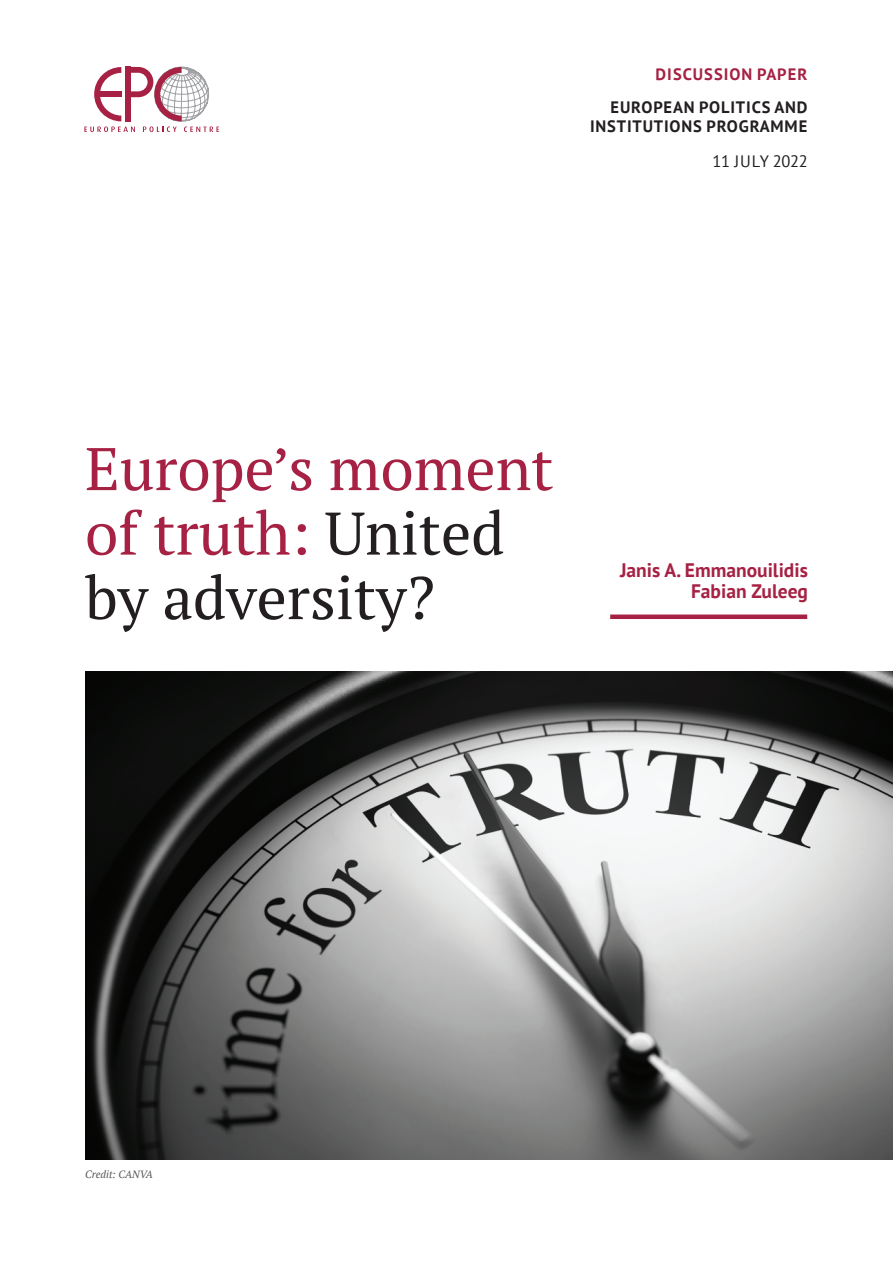
<style>
.page{position:relative;width:893px;height:1263px;background:#fff}
.page>*{position:absolute;margin:0;border:0;box-sizing:border-box;transform-origin:0 0}
.t1{font:60px/64.5px "PT Serif";color:#a62143}
.t2{font:700 19.5px/21px "PT Sans";color:#a62143;text-align:right}
.t3{font:700 16.5px/19.5px "PT Sans";letter-spacing:.05em;color:#231f20;text-align:right}
.t4{font:700 16.5px "PT Sans";letter-spacing:.06em;color:#a62143}
.t5{font:16.5px "PT Sans";letter-spacing:-.02em;color:#231f20}
.t6{font:italic 10.5px "PT Serif";color:#57585a}
.s1{color:#231f20}
</style>
<div class="page">
<img style="left:85px;top:672px;width:808px;height:488px">
<div style="left:610px;top:614px;width:197px;height:5px;background:#a62143"></div>
<svg style="left:84px;top:66px;width:135px;height:66px"></svg>
<p class="t4" style="left:656px;top:64px;width:153px">DISCUSSION PAPER</p>
<p class="t3" style="left:590px;top:97px;width:219px">EUROPEAN POLITICS AND<br>INSTITUTIONS PROGRAMME</p>
<p class="t5" style="left:712px;top:150px;width:97px">11 JULY 2022</p>
<p class="t1" style="left:85px;top:436px;width:470px">Europe’s moment of truth: <span class="s1">United by adversity?</span></p>
<p class="t2" style="left:620px;top:559px;width:189px">Janis A. Emmanouilidis<br>Fabian Zuleeg</p>
<p class="t6" style="left:85px;top:1167px;width:69px">Credit: CANVA</p>
</div>
